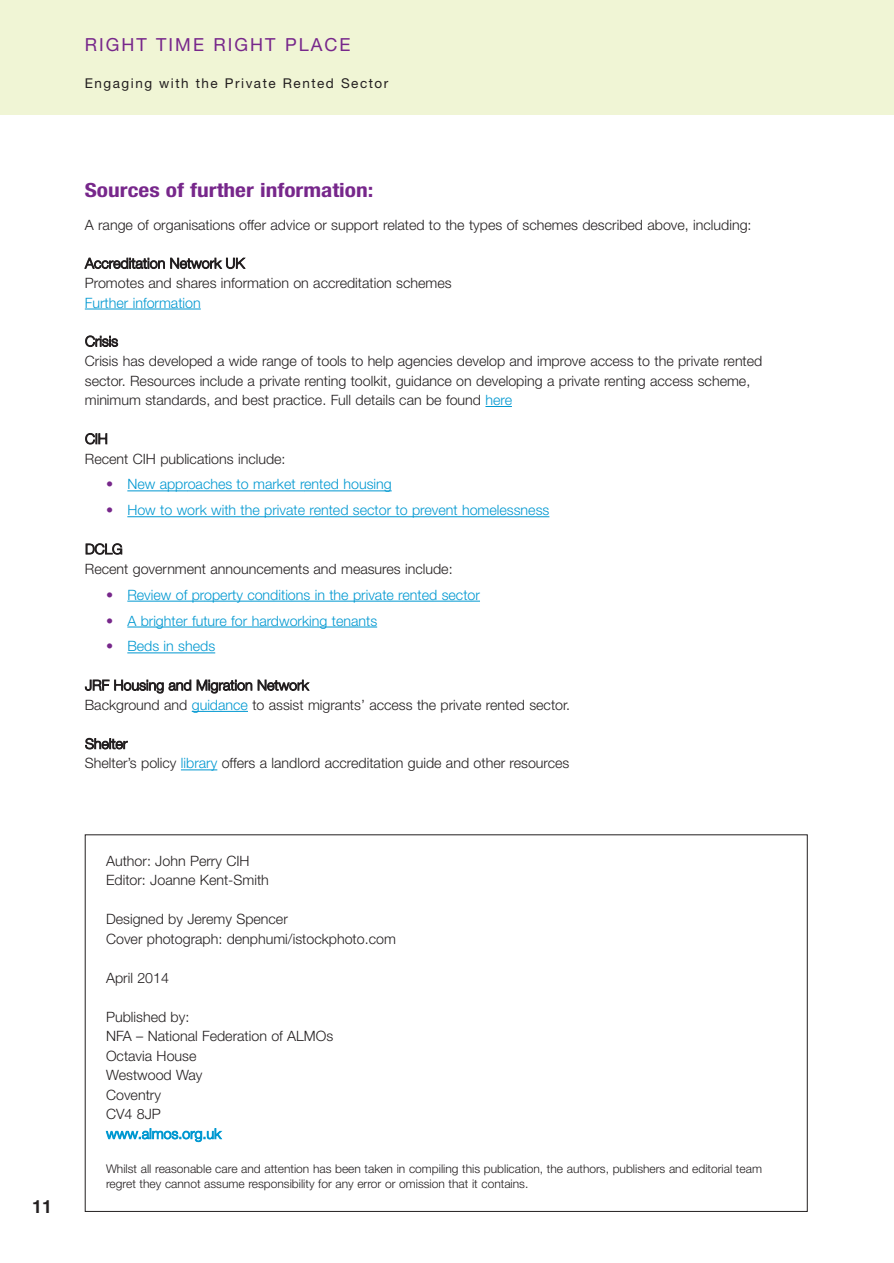
<style>
.page{position:relative;width:894px;height:1263px;background:#fff}
.page>*{position:absolute;margin:0;border:0;box-sizing:border-box;transform-origin:0 0}
.t1{font:700 condensed 19.5px "Helvetica Neue";color:#77278b;scale:1.2 1}
.t2{font:18px "Helvetica Neue";letter-spacing:.11em;color:#77278b}
.t3{font:700 18px "Helvetica";color:#231f20}
.t4{font:300 14.25px/19.5px "Helvetica Neue";color:#231f20}
.t5{font:300 14.25px "Helvetica Neue";color:#0098d1}
.t6{font:13.5px "Helvetica Neue";letter-spacing:.11em;color:#231f20}
.t7{font:300 12px/15px "Helvetica Neue";color:#231f20}
.s1{color:#0098d1}
.s2{color:#77278b}
</style>
<div class="page">
<div style="left:0;top:0;width:894px;height:115px;background:#f0f5d5"></div>
<hr style="left:85px;top:309px;width:116px;height:1px;background:#0098d1">
<svg style="left:485px;top:406px;width:27px;height:1px"></svg>
<hr style="left:127px;top:491px;width:61px;height:1px;background:#0098d1">
<hr style="left:188px;top:491px;width:116px;height:1px;background:#0098d1">
<hr style="left:304px;top:491px;width:88px;height:1px;background:#0098d1">
<hr style="left:127px;top:516px;width:187px;height:1px;background:#0098d1">
<hr style="left:314px;top:516px;width:111px;height:1px;background:#0098d1">
<hr style="left:424px;top:516px;width:125px;height:1px;background:#0098d1">
<hr style="left:127px;top:601px;width:77px;height:1px;background:#0098d1">
<hr style="left:204px;top:601px;width:199px;height:1px;background:#0098d1">
<hr style="left:403px;top:601px;width:77px;height:1px;background:#0098d1">
<hr style="left:127px;top:627px;width:93px;height:1px;background:#0098d1">
<hr style="left:219px;top:627px;width:52px;height:1px;background:#0098d1">
<hr style="left:271px;top:627px;width:106px;height:1px;background:#0098d1">
<hr style="left:127px;top:653px;width:88px;height:1px;background:#0098d1">
<hr style="left:192px;top:711px;width:56px;height:1px;background:#0098d1">
<hr style="left:181px;top:770px;width:36px;height:1px;background:#0098d1">
<p class="t2" style="left:85px;top:38px;width:267px">RIGHT TIME RIGHT PLACE</p>
<p class="t6" style="left:85px;top:78px;width:305px">Engaging with the Private Rented Sector</p>
<p class="t3" style="left:32px;top:1201px;width:22px">11</p>
<h1 class="t1" style="left:85px;top:183px;width:242px">Sources of further information:</h1>
<p class="t4" style="left:85px;top:216px;width:668px">A range of organisations offer advice or support related to the types of schemes described above, including:</p>
<p class="t4" style="left:85px;top:255px;width:368px">Accreditation Network UK<br>Promotes and shares information on accreditation schemes</p>
<p class="t5" style="left:85px;top:297px;width:117px">Further information</p>
<p class="t4" style="left:85px;top:333px;width:679px">Crisis<br>Crisis has developed a wide range of tools to help agencies develop and improve access to the private rented sector. Resources include a private renting toolkit, guidance on developing a private renting access scheme, minimum standards, and best practice. Full details can be found <span class="s1">here</span></p>
<p class="t4" style="left:85px;top:430px;width:202px">CIH<br>Recent CIH publications include:</p>
<p class="t5" style="left:106px;top:479px;width:287px"><span class="s2">•</span> New approaches to market rented housing</p>
<p class="t5" style="left:106px;top:505px;width:445px"><span class="s2">•</span> How to work with the private rented sector to prevent homelessness</p>
<p class="t4" style="left:85px;top:541px;width:369px">DCLG<br>Recent government announcements and measures include:</p>
<p class="t5" style="left:106px;top:590px;width:375px"><span class="s2">•</span> Review of property conditions in the private rented sector</p>
<p class="t5" style="left:106px;top:615px;width:273px"><span class="s2">•</span> A brighter future for hardworking tenants</p>
<p class="t5" style="left:106px;top:641px;width:111px"><span class="s2">•</span> Beds in sheds</p>
<p class="t4" style="left:85px;top:677px;width:487px">JRF Housing and Migration Network<br>Background and <span class="s1">guidance</span> to assist migrants’ access the private rented sector.</p>
<p class="t4" style="left:85px;top:735px;width:486px">Shelter<br>Shelter’s policy <span class="s1">library</span> offers a landlord accreditation guide and other resources</p>
<p class="t4" style="left:106px;top:852px;width:164px">Author: John Perry CIH<br>Editor: Joanne Kent-Smith</p>
<p class="t4" style="left:106px;top:911px;width:291px">Designed by Jeremy Spencer<br>Cover photograph: denphumi/istockphoto.com</p>
<p class="t4" style="left:106px;top:969px;width:64px">April 2014</p>
<p class="t4" style="left:106px;top:1008px;width:229px">Published by:<br>NFA – National Federation of ALMOs<br>Octavia House<br>Westwood Way<br>Coventry<br>CV4 8JP</p>
<p class="t5" style="left:106px;top:1129px;width:116px">www.almos.org.uk</p>
<p class="t7" style="left:106px;top:1163px;width:657px">Whilst all reasonable care and attention has been taken in compiling this publication, the authors, publishers and editorial team regret they cannot assume responsibility for any error or omission that it contains.</p>
</div>
